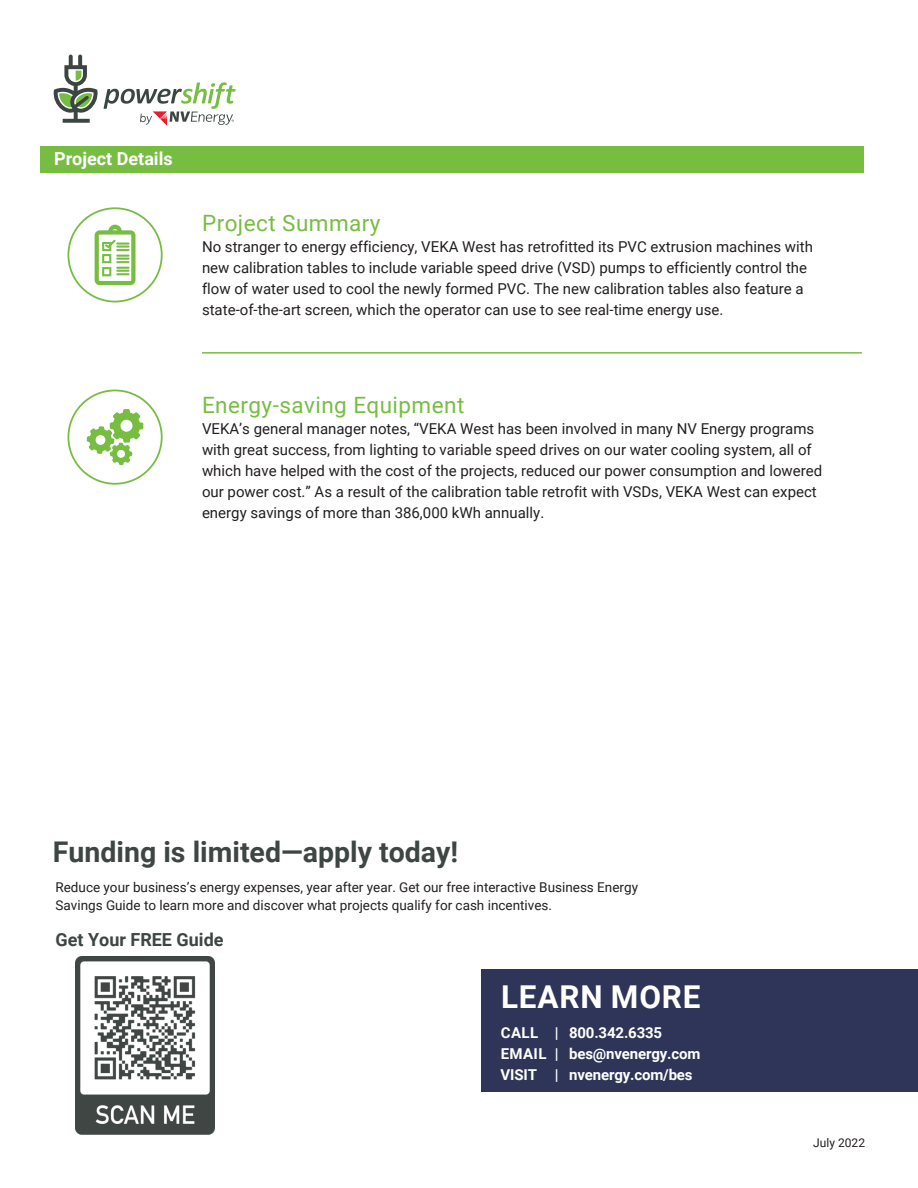
<style>
.page{position:relative;width:918px;height:1188px;background:#fff}
.page>*{position:absolute;margin:0;border:0;box-sizing:border-box;transform-origin:0 0}
.t1{font:700 31.5px "Roboto";letter-spacing:.025em;color:#fff}
.t2{font:700 28.5px "Roboto";color:#3e4643}
.Subhead{font:22.5px "Roboto";letter-spacing:.02em;color:#77bd42}
.t3{font:700 18px "Roboto";color:#3e4643}
.Callout_in_green_box{font:700 18px "Roboto";color:#fff}
.Body_copy{font:15px/21px "Roboto";color:#231f20}
.t4{font:700 15px/21px "Roboto";letter-spacing:-.01em;color:#fff}
.t5{font:13.5px/18px "Roboto";color:#231f20}
.t6{font:12px "Roboto";color:#231f20}
</style>
<div class="page">
<img style="left:75px;top:957px;width:139px;height:178px">
<div style="left:481px;top:969px;width:437px;height:123px;background:#2f3558"></div>
<svg style="left:54px;top:55px;width:44px;height:68px"></svg>
<svg style="left:104px;top:82px;width:132px;height:44px"></svg>
<hr style="left:202px;top:352px;width:660px;height:2px;background:#77bd42">
<div style="left:68px;top:207px;width:95px;height:95px;border:2px solid #77bd42;border-radius:50%"></div>
<svg style="left:95px;top:225px;width:41px;height:60px"></svg>
<div style="left:68px;top:390px;width:95px;height:95px;border:2px solid #77bd42;border-radius:50%"></div>
<svg style="left:87px;top:409px;width:56px;height:56px"></svg>
<div style="left:41px;top:146px;width:823px;height:27px;background:#77bd42"></div>
<h2 class="Callout_in_green_box" style="left:54px;top:146px;width:120px">Project Details</h2>
<h2 class="Subhead" style="left:202px;top:207px;width:180px">Project Summary</h2>
<p class="Body_copy" style="left:202px;top:236px;width:612px">No stranger to energy efficiency, VEKA West has retrofitted its PVC extrusion machines with new calibration tables to include variable speed drive (VSD) pumps to efficiently control the flow of water used to cool the newly formed PVC. The new calibration tables also feature a state-of-the-art screen, which the operator can use to see real-time energy use.</p>
<h2 class="Subhead" style="left:202px;top:389px;width:264px">Energy-saving Equipment</h2>
<p class="Body_copy" style="left:202px;top:418px;width:622px">VEKA’s general manager notes, “VEKA West has been involved in many NV Energy programs with great success, from lighting to variable speed drives on our water cooling system, all of which have helped with the cost of the projects, reduced our power consumption and lowered our power cost.” As a result of the calibration table retrofit with VSDs, VEKA West can expect energy savings of more than 386,000 kWh annually.</p>
<h2 class="t2" style="left:53px;top:832px;width:407px">Funding is limited—apply today!</h2>
<p class="t5" style="left:56px;top:878px;width:584px">Reduce your business’s energy expenses, year after year. Get our free interactive Business Energy<br>Savings Guide to learn more and discover what projects qualify for cash incentives.</p>
<p class="t3" style="left:56px;top:927px;width:170px">Get Your FREE Guide</p>
<h1 class="t1" style="left:501px;top:974px;width:201px">LEARN MORE</h1>
<p class="t4" style="left:501px;top:1021px;width:201px">CALL | 800.342.6335<br>EMAIL | bes@nvenergy.com<br>VISIT | nvenergy.com/bes</p>
<p class="t6" style="left:813px;top:1135px;width:53px">July 2022</p>
</div>
